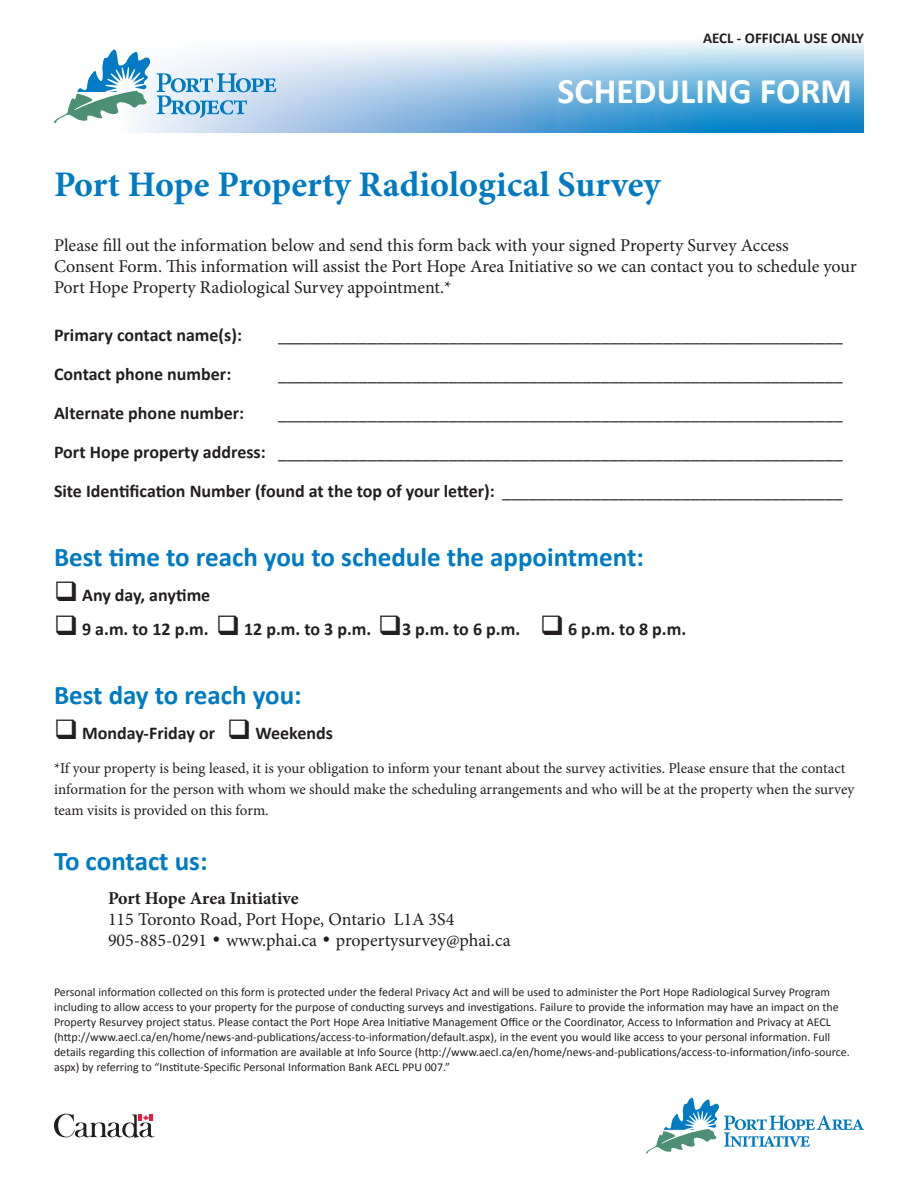
<style>
.page{position:relative;width:918px;height:1188px;background:#fff}
.page>*{position:absolute;margin:0;border:0;box-sizing:border-box;transform-origin:0 0}
.t1{font:700 36px "Minion Pro";color:#007ac2}
.t2{font:700 36px "Calibri";color:#fff}
.Text{font:700 27px "Calibri";color:#007ac2}
.Text-2{font:18px/21px "Minion Pro";color:#231f20}
.Text-3{font:18px "Calibri";color:#231f20}
.Text-4{font:700 18px "Calibri";color:#231f20}
.Text-5{font:700 18px "Minion Pro";letter-spacing:-.005em;color:#231f20}
.Text-6{font:15px/21px "Minion Pro";color:#231f20}
.Text-7{font:700 15px "Calibri";color:#231f20}
.Text-8{font:12px/15px "Calibri";color:#231f20}
.s1{font-weight:700}
.s2{font-weight:400}
.s3{font-family:"Zurich BT";font-weight:700;font-stretch:extra-condensed}
</style>
<div class="page">
<svg style="left:54px;top:42px;width:810px;height:90px"></svg>
<svg style="left:54px;top:50px;width:97px;height:73px"></svg>
<svg style="left:157px;top:73px;width:119px;height:45px"></svg>
<svg style="left:646px;top:1098px;width:218px;height:56px"></svg>
<svg style="left:54px;top:1114px;width:101px;height:24px"></svg>
<p class="Text-7" style="left:703px;top:29px;width:162px">AECL - OFFICIAL USE ONLY</p>
<p class="t2" style="left:558px;top:68px;width:296px">SCHEDULING FORM</p>
<p class="t1" style="left:54px;top:159px;width:608px">Port Hope Property Radiological Survey</p>
<p class="Text-2" style="left:54px;top:235px;width:804px">Please fill out the information below and send this form back with your signed Property Survey Access<br>Consent Form. This information will assist the Port Hope Area Initiative so we can contact you to schedule your<br>Port Hope Property Radiological Survey appointment.*</p>
<p class="Text-4" style="left:54px;top:324px;width:190px">Primary contact name(s):</p>
<p class="Text-3" style="left:278px;top:324px;width:566px">_______________________________________________________________</p>
<p class="Text-4" style="left:54px;top:363px;width:179px">Contact phone number:</p>
<p class="Text-3" style="left:278px;top:363px;width:566px">_______________________________________________________________</p>
<p class="Text-4" style="left:54px;top:402px;width:192px">Alternate phone number:</p>
<p class="Text-3" style="left:278px;top:402px;width:566px">_______________________________________________________________</p>
<p class="Text-3" style="left:54px;top:441px;width:790px"><span class="s1">Port Hope property address:</span> _______________________________________________________________</p>
<p class="Text-4" style="left:54px;top:480px;width:790px">Site Identification Number (found at the top of your letter): <span class="s2">______________________________________</span></p>
<p class="Text" style="left:54px;top:540px;width:591px">Best time to reach you to schedule the appointment:</p>
<p class="Text-4" style="left:54px;top:583px;width:158px">❑ Any day, anytime</p>
<p class="Text-4" style="left:54px;top:618px;width:634px">❑ 9 a.m. to 12 p.m. ❑ 12 p.m. to 3 p.m. ❑3 p.m. to 6 p.m. ❑ 6 p.m. to 8 p.m.</p>
<p class="Text" style="left:54px;top:678px;width:249px">Best day to reach you:</p>
<p class="Text-4" style="left:54px;top:721px;width:280px">❑ Monday-Friday or ❑ Weekends</p>
<p class="Text-6" style="left:54px;top:758px;width:802px">*If your property is being leased, it is your obligation to inform your tenant about the survey activities. Please ensure that the contact information for the person with whom we should make the scheduling arrangements and who will be at the property when the survey team visits is provided on this form.</p>
<p class="Text" style="left:54px;top:844px;width:155px">To contact us:</p>
<p class="Text-5" style="left:108px;top:886px;width:192px">Port Hope Area Initiative</p>
<p class="Text-2" style="left:108px;top:909px;width:348px">115 Toronto Road, Port Hope, Ontario L1A 3S4</p>
<p class="Text-2" style="left:108px;top:930px;width:404px">905-885-0291 <span class="s3">•</span> www.phai.ca <span class="s3">•</span> propertysurvey@phai.ca</p>
<p class="Text-8" style="left:54px;top:984px;width:797px">Personal information collected on this form is protected under the federal Privacy Act and will be used to administer the Port Hope Radiological Survey Program including to allow access to your property for the purpose of conducting surveys and investigations. Failure to provide the information may have an impact on the Property Resurvey project status. Please contact the Port Hope Area Initiative Management Office or the Coordinator, Access to Information and Privacy at AECL (http://www.aecl.ca/en/home/news-and-publications/access-to-information/default.aspx), in the event you would like access to your personal information. Full details regarding this collection of information are available at Info Source (http://www.aecl.ca/en/home/news-and-publications/access-to-information/info-source. aspx) by referring to “Institute-Specific Personal Information Bank AECL PPU 007.”</p>
</div>
